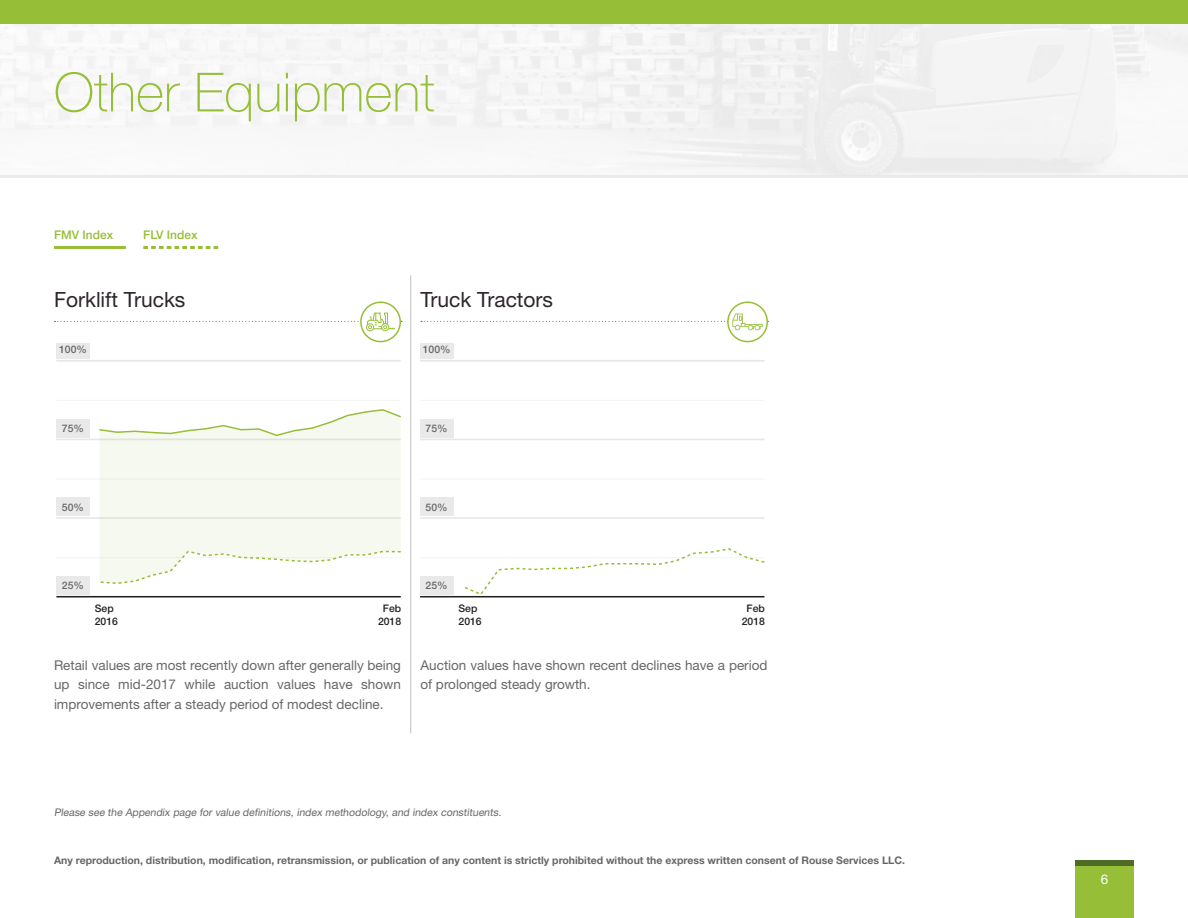
<style>
.page{position:relative;width:1188px;height:918px;background:#fff}
.page>*{position:absolute;margin:0;border:0;box-sizing:border-box;transform-origin:0 0}
.t1{font:100 54px "Helvetica Neue LT Std";color:#96be36}
.t2{font:21px "Helvetica Neue LT Std";color:#2d262d}
.t3{font:13.5px/19.5px "Helvetica Neue LT Std";color:#666867;text-align:justify}
.t4{font:13.5px "Helvetica Neue LT Std";color:#fff}
.t5{font:500 12px "Helvetica Neue LT Std";color:#96be36}
.t6{font:700 10.5px "Helvetica Neue LT Std";color:#666867}
.t7{font:10.5px "Helvetica Neue LT Std";color:#666867}
.t8{font:500 10.35px/12.5px "Helvetica Neue LT Std";color:#231f20}
.t9{font:500 10.35px "Helvetica Neue LT Std";color:#666867}
</style>
<div class="page">
<div style="left:1075px;top:860px;width:59px;height:58px;background:#96be36"></div>
<div style="left:1075px;top:860px;width:59px;height:6px;background:#4e6c24"></div>
<div style="left:0;top:0;width:1188px;height:176px;background:#f5f5f5"></div>
<div style="left:0;top:0;width:1188px;height:24px;background:#96be36"></div>
<hr style="left:0;top:176px;width:1188px;height:2px;background:#e8e7e8">
<hr style="left:410px;top:275px;width:1px;height:458px;background:#c0c0c2">
<svg style="left:361px;top:302px;width:39px;height:40px"></svg>
<div style="left:360px;top:301px;width:41px;height:41px;border:2px solid #96be36;border-radius:50%"></div>
<svg style="left:55px;top:313px;width:347px;height:18px"></svg>
<svg style="left:728px;top:302px;width:39px;height:40px"></svg>
<div style="left:727px;top:301px;width:41px;height:41px;border:2px solid #96be36;border-radius:50%"></div>
<svg style="left:421px;top:314px;width:347px;height:16px"></svg>
<hr style="left:54px;top:246px;width:72px;height:3px;background:#96be36">
<svg style="left:145px;top:246px;width:72px;height:3px"></svg>
<hr style="left:420px;top:361px;width:344px;height:1px;background:#f2f3f4">
<hr style="left:420px;top:400px;width:344px;height:1px;background:#f2f3f4">
<hr style="left:420px;top:479px;width:344px;height:1px;background:#f2f3f4">
<hr style="left:420px;top:557px;width:344px;height:1px;background:#f2f3f4">
<hr style="left:420px;top:597px;width:344px;height:1px;background:#f2f3f4">
<hr style="left:420px;top:360px;width:344px;height:1px;background:#e6e7e9">
<hr style="left:420px;top:439px;width:344px;height:1px;background:#e6e7e9">
<hr style="left:420px;top:517px;width:344px;height:2px;background:#e6e7e9">
<hr style="left:420px;top:596px;width:344px;height:1px;background:#231f20">
<div style="left:420px;top:343px;width:33px;height:16px;background:#e9e9e9"></div>
<div style="left:420px;top:419px;width:33px;height:18px;background:#e9e9e9"></div>
<div style="left:420px;top:498px;width:33px;height:18px;background:#e9e9e9"></div>
<div style="left:420px;top:576px;width:33px;height:18px;background:#e9e9e9"></div>
<svg style="left:464px;top:548px;width:301px;height:47px"></svg>
<hr style="left:56px;top:361px;width:345px;height:1px;background:#f2f3f4">
<hr style="left:56px;top:400px;width:345px;height:1px;background:#f2f3f4">
<hr style="left:56px;top:479px;width:345px;height:1px;background:#f2f3f4">
<hr style="left:56px;top:557px;width:345px;height:1px;background:#f2f3f4">
<hr style="left:56px;top:597px;width:345px;height:1px;background:#f2f3f4">
<hr style="left:56px;top:360px;width:345px;height:1px;background:#e6e7e9">
<hr style="left:56px;top:439px;width:345px;height:1px;background:#e6e7e9">
<hr style="left:56px;top:517px;width:345px;height:2px;background:#e6e7e9">
<hr style="left:56px;top:596px;width:345px;height:1px;background:#231f20">
<div style="left:56px;top:343px;width:34px;height:16px;background:#e9e9e9"></div>
<div style="left:56px;top:419px;width:34px;height:18px;background:#e9e9e9"></div>
<div style="left:56px;top:498px;width:34px;height:18px;background:#e9e9e9"></div>
<div style="left:56px;top:576px;width:34px;height:18px;background:#e9e9e9"></div>
<div style="left:99px;top:437px;width:302px;height:113px;background:#f6f9ef"></div>
<svg style="left:99px;top:550px;width:302px;height:34px"></svg>
<svg style="left:99px;top:409px;width:302px;height:28px"></svg>
<p class="t1" style="left:54px;top:61px;width:382px">Other Equipment</p>
<p class="t5" style="left:54px;top:227px;width:61px">FMV Index</p>
<p class="t5" style="left:143px;top:227px;width:56px">FLV Index</p>
<p class="t2" style="left:54px;top:287px;width:133px">Forklift Trucks</p>
<p class="t2" style="left:421px;top:287px;width:134px">Truck Tractors</p>
<p class="t9" style="left:59px;top:344px;width:29px">100%</p>
<p class="t9" style="left:423px;top:344px;width:29px">100%</p>
<p class="t9" style="left:62px;top:422px;width:24px">75%</p>
<p class="t9" style="left:426px;top:422px;width:24px">75%</p>
<p class="t9" style="left:62px;top:501px;width:24px">50%</p>
<p class="t9" style="left:426px;top:501px;width:24px">50%</p>
<p class="t9" style="left:62px;top:579px;width:24px">25%</p>
<p class="t8" style="left:95px;top:602px;width:25px">Sep<br>2016</p>
<p class="t8" style="left:378px;top:602px;width:25px;text-align:center">Feb<br>2018</p>
<p class="t9" style="left:426px;top:579px;width:24px">25%</p>
<p class="t8" style="left:459px;top:602px;width:25px">Sep<br>2016</p>
<p class="t8" style="left:742px;top:602px;width:25px;text-align:center">Feb<br>2018</p>
<p class="t3" style="left:54px;top:655px;width:348px">Retail values are most recently down after generally being up since mid-2017 while auction values have shown improvements after a steady period of modest decline.</p>
<p class="t3" style="left:420px;top:655px;width:349px">Auction values have shown recent declines have a period of prolonged steady growth.</p>
<p class="t7" style="left:54px;top:806px;width:451px">Please see the Appendix page for value definitions, index methodology, and index constituents.</p>
<p class="t6" style="left:54px;top:854px;width:853px">Any reproduction, distribution, modification, retransmission, or publication of any content is strictly prohibited without the express written consent of Rouse Services LLC.</p>
<p class="t4" style="left:1101px;top:872px;width:9px">6</p>
</div>
